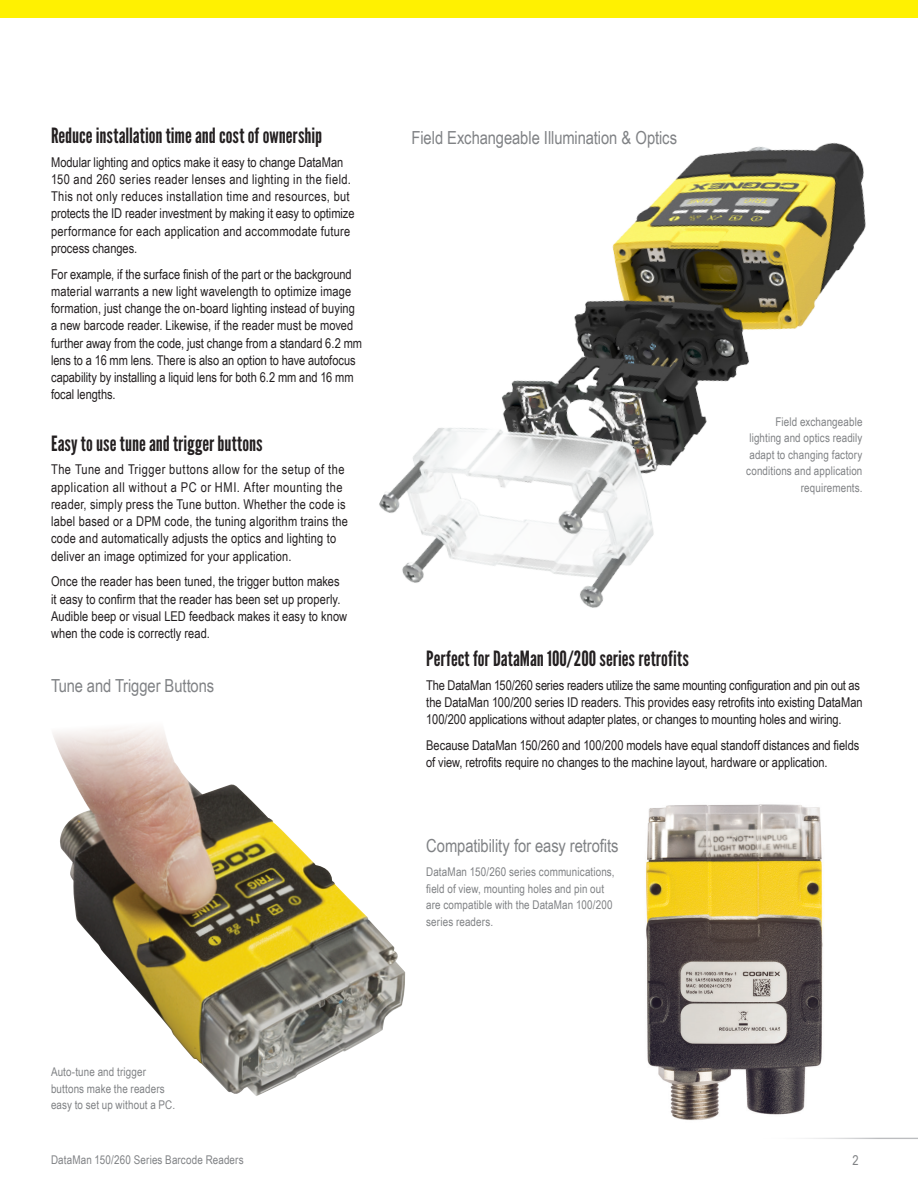
<style>
.page{position:relative;width:918px;height:1188px;background:#fff}
.page>*{position:absolute;margin:0;border:0;box-sizing:border-box;transform-origin:0 0}
.t1{font:21px "League Gothic";color:#231f20}
.body{font:18px "Arial Narrow";letter-spacing:-.005em;color:#808285}
.body-2{font:13.5px/17.2px "Arial Narrow";letter-spacing:.005em;color:#231f20}
.bullets{font:13.5px "Arial Narrow";color:#808285}
.body-3{font:12px/16.5px "Arial Narrow";letter-spacing:.01em;color:#808285}
</style>
<div class="page">
<img style="left:646px;top:804px;width:177px;height:316px">
<img style="left:73px;top:866px;width:332px;height:230px">
<svg style="left:53px;top:728px;width:267px;height:155px"></svg>
<img style="left:379px;top:142px;width:487px;height:466px">
<div style="left:0;top:0;width:918px;height:17px;background:#fff101"></div>
<hr style="left:756px;top:1138px;width:162px;height:1px;background:#bcbdc0">
<p class="t1" style="left:51px;top:123px;width:273px">Reduce installation time and cost of ownership</p>
<p class="body-2" style="left:51px;top:153px;width:305px">Modular lighting and optics make it easy to change DataMan 150 and 260 series reader lenses and lighting in the field.<br>This not only reduces installation time and resources, but protects the ID reader investment by making it easy to optimize performance for each application and accommodate future process changes.</p>
<p class="body-2" style="left:51px;top:265px;width:313px">For example, if the surface finish of the part or the background material warrants a new light wavelength to optimize image formation, just change the on-board lighting instead of buying a new barcode reader. Likewise, if the reader must be moved further away from the code, just change from a standard 6.2 mm lens to a 16 mm lens. There is also an option to have autofocus capability by installing a liquid lens for both 6.2 mm and 16 mm focal lengths.</p>
<p class="t1" style="left:51px;top:431px;width:213px">Easy to use tune and trigger buttons</p>
<p class="body-2" style="left:51px;top:460px;width:298px">The Tune and Trigger buttons allow for the setup of the application all without a PC or HMI. After mounting the reader, simply press the Tune button. Whether the code is label based or a DPM code, the tuning algorithm trains the code and automatically adjusts the optics and lighting to deliver an image optimized for your application.</p>
<p class="body-2" style="left:51px;top:572px;width:298px">Once the reader has been tuned, the trigger button makes it easy to confirm that the reader has been set up properly.<br>Audible beep or visual LED feedback makes it easy to know when the code is correctly read.</p>
<p class="body" style="left:51px;top:672px;width:165px">Tune and Trigger Buttons</p>
<p class="body" style="left:412px;top:124px;width:267px">Field Exchangeable Illumination &amp; Optics</p>
<p class="body-3" style="left:746px;top:413px;width:118px;text-align:right">Field exchangeable lighting and optics readily adapt to changing factory conditions and application requirements.</p>
<p class="t1" style="left:426px;top:646px;width:264px">Perfect for DataMan 100/200 series retrofits</p>
<p class="body-2" style="left:426px;top:676px;width:438px">The DataMan 150/260 series readers utilize the same mounting configuration and pin out as the DataMan 100/200 series ID readers. This provides easy retrofits into existing DataMan<br>100/200 applications without adapter plates, or changes to mounting holes and wiring.</p>
<p class="body-2" style="left:426px;top:736px;width:435px">Because DataMan 150/260 and 100/200 models have equal standoff distances and fields of view, retrofits require no changes to the machine layout, hardware or application.</p>
<p class="body" style="left:426px;top:833px;width:194px">Compatibility for easy retrofits</p>
<p class="body-3" style="left:426px;top:863px;width:190px">DataMan 150/260 series communications, field of view, mounting holes and pin out are compatible with the DataMan 100/200 series readers.</p>
<p class="body-3" style="left:51px;top:1063px;width:126px">Auto-tune and trigger buttons make the readers easy to set up without a PC.</p>
<p class="body-3" style="left:51px;top:1151px;width:194px">DataMan 150/260 Series Barcode Readers</p>
<p class="bullets" style="left:853px;top:1151px;width:8px">2</p>
</div>
